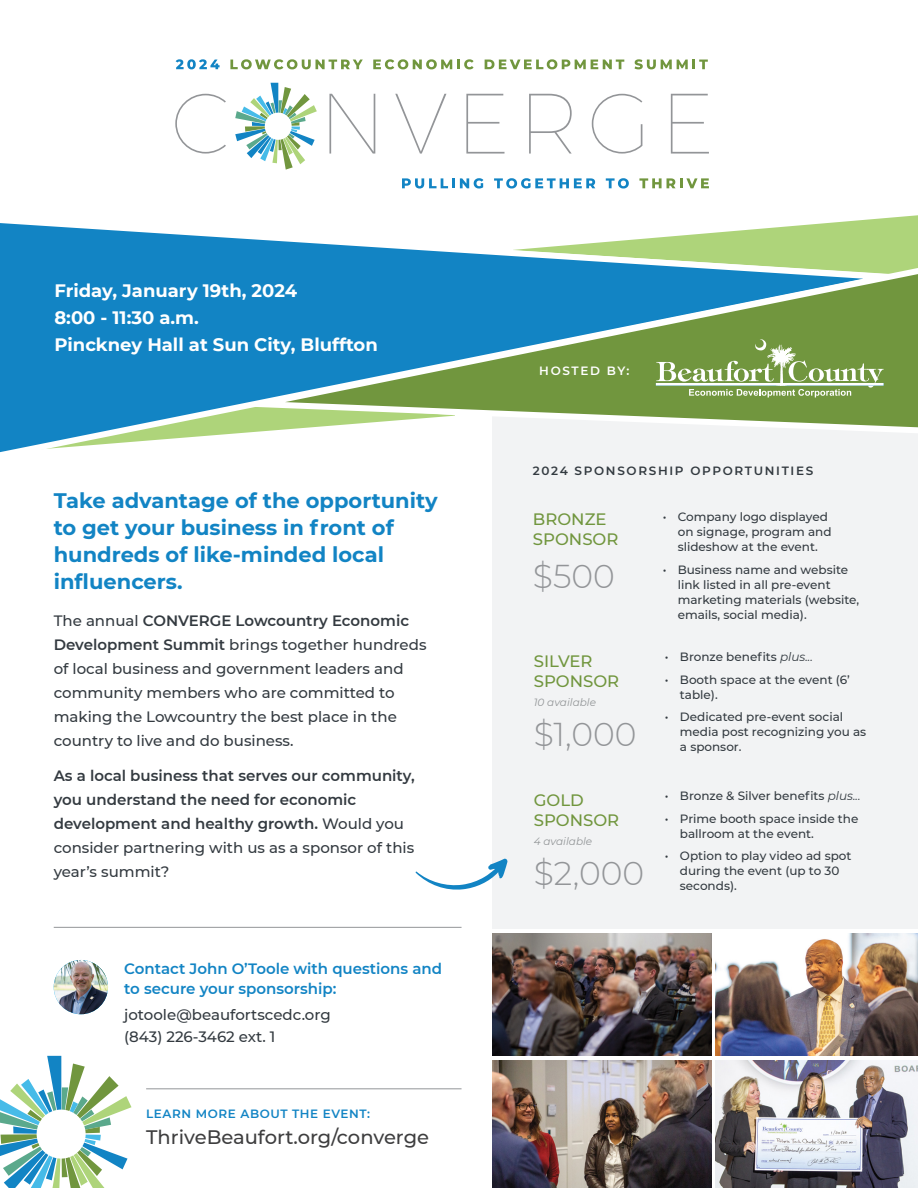
<style>
.page{position:relative;width:918px;height:1188px;background:#fff}
.page>*{position:absolute;margin:0;border:0;box-sizing:border-box;transform-origin:0 0}
.t1{font:300 33px "Montserrat";color:#939598}
.t2{font:700 21px/27px "Montserrat";color:#1284c4}
.t3{font:500 19.5px "Montserrat";color:#3e3e3f}
.t4{font:700 18px "Montserrat";color:#fff}
.t5{font:500 16.5px "Montserrat";color:#71963e}
.t6{font:500 15px/24px "Montserrat";color:#333a40}
.t7{font:600 15px/24px "Montserrat";color:#333a40}
.t8{font:600 15px/19.5px "Montserrat";color:#1284c4}
.t9{font:500 12px/15px "Montserrat";color:#333a40}
.t10{font:600 12px "Montserrat";letter-spacing:.14em;color:#333a40}
.t11{font:600 12px "Montserrat";letter-spacing:.05em;color:#1284c4}
.t12{font:600 12px "Montserrat";letter-spacing:.14em;color:#fff}
.t13{font:italic 10.5px "Montserrat";color:#939698}
.s1{font-weight:600}
.s2{font-weight:500}
.s3{font-weight:400;font-style:italic}
</style>
<div class="page">
<img style="left:492px;top:933px;width:220px;height:123px">
<img style="left:716px;top:933px;width:202px;height:123px">
<hr style="left:146px;top:1089px;width:316px;height:1px;background:#939598">
<div style="left:492px;top:360px;width:426px;height:569px;background:#f2f3f4"></div>
<svg style="left:0;top:1056px;width:132px;height:132px"></svg>
<svg style="left:0;top:223px;width:210px;height:230px;background:#2c91c6"></svg>
<svg style="left:210px;top:141px;width:708px;height:295px"></svg>
<svg style="left:656px;top:338px;width:228px;height:59px;background:#8dab65"></svg>
<hr style="left:54px;top:927px;width:408px;height:1px;background:#939598">
<img style="left:54px;top:960px;width:54px;height:54px;border-radius:27px">
<svg style="left:415px;top:858px;width:93px;height:32px"></svg>
<svg style="left:175px;top:94px;width:51px;height:60px"></svg>
<svg style="left:329px;top:94px;width:46px;height:60px"></svg>
<svg style="left:395px;top:94px;width:51px;height:60px"></svg>
<svg style="left:466px;top:94px;width:39px;height:60px"></svg>
<svg style="left:529px;top:94px;width:43px;height:60px"></svg>
<svg style="left:592px;top:94px;width:50px;height:60px"></svg>
<svg style="left:671px;top:94px;width:38px;height:60px"></svg>
<svg style="left:235px;top:83px;width:82px;height:87px"></svg>
<svg style="left:402px;top:178px;width:81px;height:11px"></svg>
<svg style="left:494px;top:178px;width:101px;height:11px"></svg>
<svg style="left:606px;top:178px;width:23px;height:11px"></svg>
<svg style="left:639px;top:178px;width:70px;height:10px"></svg>
<svg style="left:176px;top:59px;width:44px;height:10px"></svg>
<svg style="left:230px;top:59px;width:133px;height:10px"></svg>
<svg style="left:373px;top:59px;width:101px;height:10px"></svg>
<svg style="left:485px;top:59px;width:139px;height:10px"></svg>
<svg style="left:635px;top:59px;width:73px;height:10px"></svg>
<img style="left:492px;top:1061px;width:220px;height:127px">
<img style="left:716px;top:1061px;width:202px;height:127px">
<p class="t4" style="left:54px;top:277px;width:244px">Friday, January 19th, 2024</p>
<p class="t4" style="left:54px;top:304px;width:146px">8:00 - 11:30 a.m.</p>
<p class="t4" style="left:54px;top:331px;width:325px">Pinckney Hall at Sun City, Bluffton</p>
<p class="t2" style="left:54px;top:486px;width:385px">Take advantage of the opportunity to get your business in front of hundreds of like-minded local influencers.</p>
<p class="t6" style="left:54px;top:608px;width:374px">The annual <span class="s1">CONVERGE Lowcountry Economic Development Summit</span> brings together hundreds of local business and government leaders and community members who are committed to making the Lowcountry the best place in the country to live and do business.</p>
<p class="t7" style="left:54px;top:763px;width:362px">As a local business that serves our community, you understand the need for economic development and healthy growth. <span class="s2">Would you consider partnering with us as a sponsor of this year’s summit?</span></p>
<p class="t8" style="left:124px;top:959px;width:319px">Contact John O’Toole with questions and to secure your sponsorship:</p>
<p class="t6" style="left:124px;top:1002px;width:208px">jotoole@beaufortscedc.org</p>
<p class="t6" style="left:124px;top:1024px;width:153px">(843) 226-3462 ext. 1</p>
<p class="t11" style="left:146px;top:1105px;width:225px">LEARN MORE ABOUT THE EVENT:</p>
<p class="t3" style="left:146px;top:1124px;width:284px">ThriveBeaufort.org/converge</p>
<p class="t12" style="left:539px;top:363px;width:92px">HOSTED BY:</p>
<p class="t10" style="left:533px;top:462px;width:282px">2024 SPONSORSHIP OPPORTUNITIES</p>
<p class="t5" style="left:533px;top:508px;width:75px">BRONZE</p>
<p class="t5" style="left:533px;top:527px;width:87px">SPONSOR</p>
<p class="t1" style="left:533px;top:553px;width:83px">$500</p>
<p class="t5" style="left:534px;top:650px;width:60px">SILVER</p>
<p class="t5" style="left:534px;top:669px;width:87px">SPONSOR</p>
<p class="t13" style="left:534px;top:695px;width:64px">10 available</p>
<p class="t1" style="left:534px;top:712px;width:104px">$1,000</p>
<p class="t5" style="left:534px;top:789px;width:52px">GOLD</p>
<p class="t5" style="left:534px;top:808px;width:87px">SPONSOR</p>
<p class="t13" style="left:534px;top:834px;width:60px">4 available</p>
<p class="t1" style="left:534px;top:851px;width:112px">$2,000</p>
<p class="t9" style="left:678px;top:509px;width:155px;text-indent:-15px">• Company logo displayed on signage, program and slideshow at the event.</p>
<p class="t9" style="left:678px;top:561px;width:183px;text-indent:-15px">• Business name and website link listed in all pre-event marketing materials (website, emails, social media).</p>
<p class="t9" style="left:665px;top:649px;width:150px">• Bronze benefits <span class="s3">plus...</span></p>
<p class="t9" style="left:680px;top:671px;width:172px;text-indent:-15px">• Booth space at the event (6’ table).</p>
<p class="t9" style="left:680px;top:709px;width:188px;text-indent:-15px">• Dedicated pre-event social media post recognizing you as a sponsor.</p>
<p class="t9" style="left:665px;top:788px;width:197px">• Bronze &amp; Silver benefits <span class="s3">plus...</span></p>
<p class="t9" style="left:680px;top:810px;width:180px;text-indent:-15px">• Prime booth space inside the ballroom at the event.</p>
<p class="t9" style="left:680px;top:848px;width:173px;text-indent:-15px">• Option to play video ad spot during the event (up to 30 seconds).</p>
</div>
